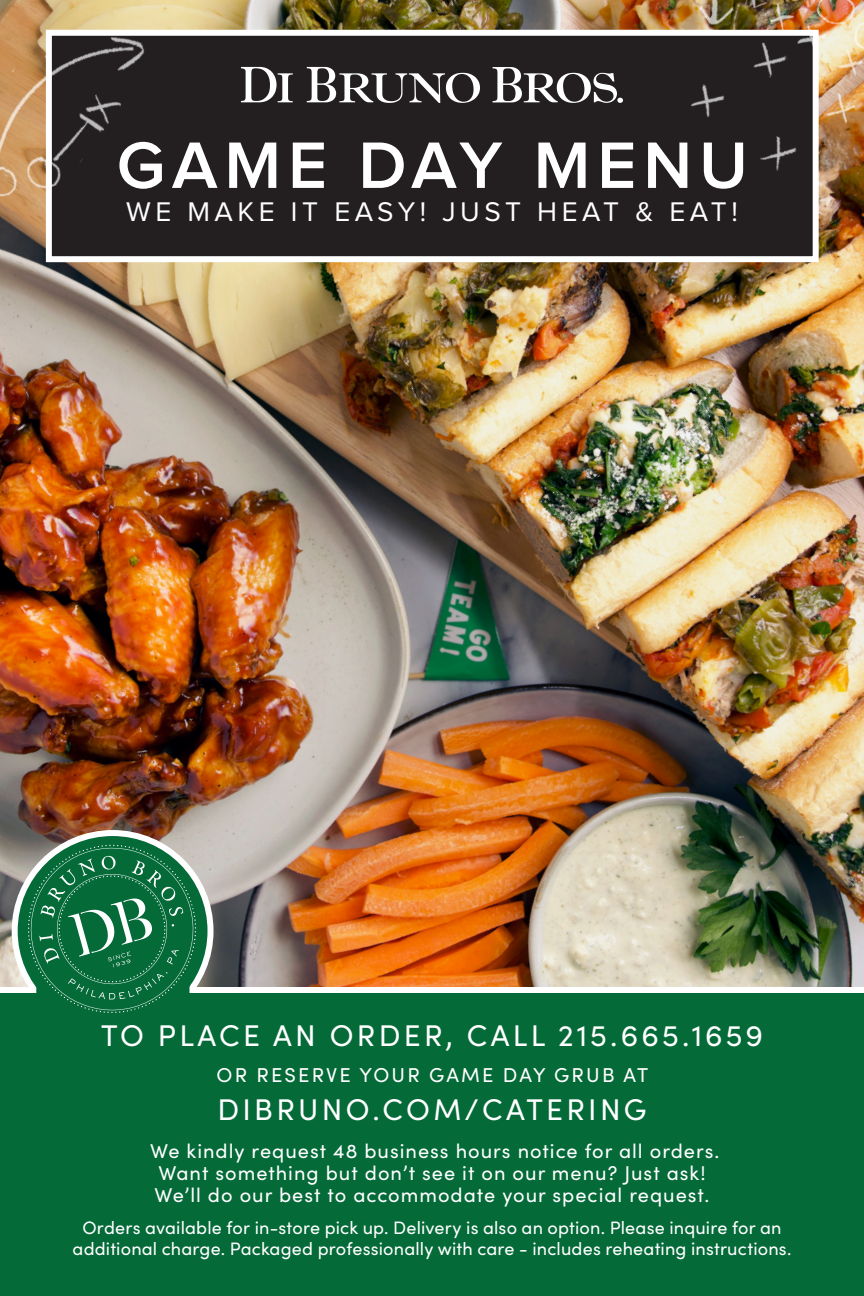
<style>
.page{position:relative;width:864px;height:1296px;background:#fff}
.page>*{position:absolute;margin:0;border:0;box-sizing:border-box;transform-origin:0 0}
.t1{font:600 68px "Proxima Nova";letter-spacing:.1em;color:#fff}
.t2{font:30px "Sofia Pro";letter-spacing:.11em;color:#fff}
.t3{font:28px "Proxima Nova";letter-spacing:.16em;color:#fff}
.t4{font:20px "Sofia Pro";letter-spacing:.05em;color:#fff}
.t5{font:20px "Sofia Pro";letter-spacing:.11em;color:#fff}
.t6{font:18px "Sofia Pro";letter-spacing:.01em;color:#fff}
</style>
<div class="page">
<img style="left:0;top:0;width:864px;height:987px">
<div style="left:49px;top:33px;width:767px;height:226px;background:#231f20"></div>
<div style="left:46px;top:30px;width:773px;height:232px;border:6px solid #fff"></div>
<svg style="left:241px;top:67px;width:52px;height:35px"></svg>
<svg style="left:307px;top:67px;width:173px;height:36px"></svg>
<svg style="left:493px;top:67px;width:105px;height:36px"></svg>
<img style="left:0;top:0;width:183px;height:249px">
<img style="left:598px;top:0;width:266px;height:262px">
<div style="left:12px;top:830px;width:202px;height:202px;border:6px solid #fff;border-radius:50%"></div>
<div style="left:0;top:993px;width:864px;height:303px;background:#046a38"></div>
<svg style="left:22px;top:839px;width:180px;height:180px;background:#2b7e55"></svg>
<p class="t1" style="left:117px;top:127px;width:633px">GAME DAY MENU</p>
<p class="t3" style="left:126px;top:196px;width:613px">WE MAKE IT EASY! JUST HEAT &amp; EAT!</p>
<p class="t2" style="left:101px;top:1013px;width:663px">TO PLACE AN ORDER, CALL 215.665.1659</p>
<p class="t5" style="left:217px;top:1060px;width:433px">OR RESERVE YOUR GAME DAY GRUB AT</p>
<p class="t2" style="left:217px;top:1087px;width:431px">DIBRUNO.COM/CATERING</p>
<p class="t4" style="left:150px;top:1136px;width:571px">We kindly request 48 business hours notice for all orders.</p>
<p class="t4" style="left:158px;top:1158px;width:549px">Want something but don’t see it on our menu? Just ask!</p>
<p class="t4" style="left:155px;top:1180px;width:556px">We’ll do our best to accommodate your special request.</p>
<p class="t6" style="left:82px;top:1215px;width:701px">Orders available for in-store pick up. Delivery is also an option. Please inquire for an</p>
<p class="t6" style="left:73px;top:1236px;width:720px">additional charge. Packaged professionally with care - includes reheating instructions.</p>
</div>
